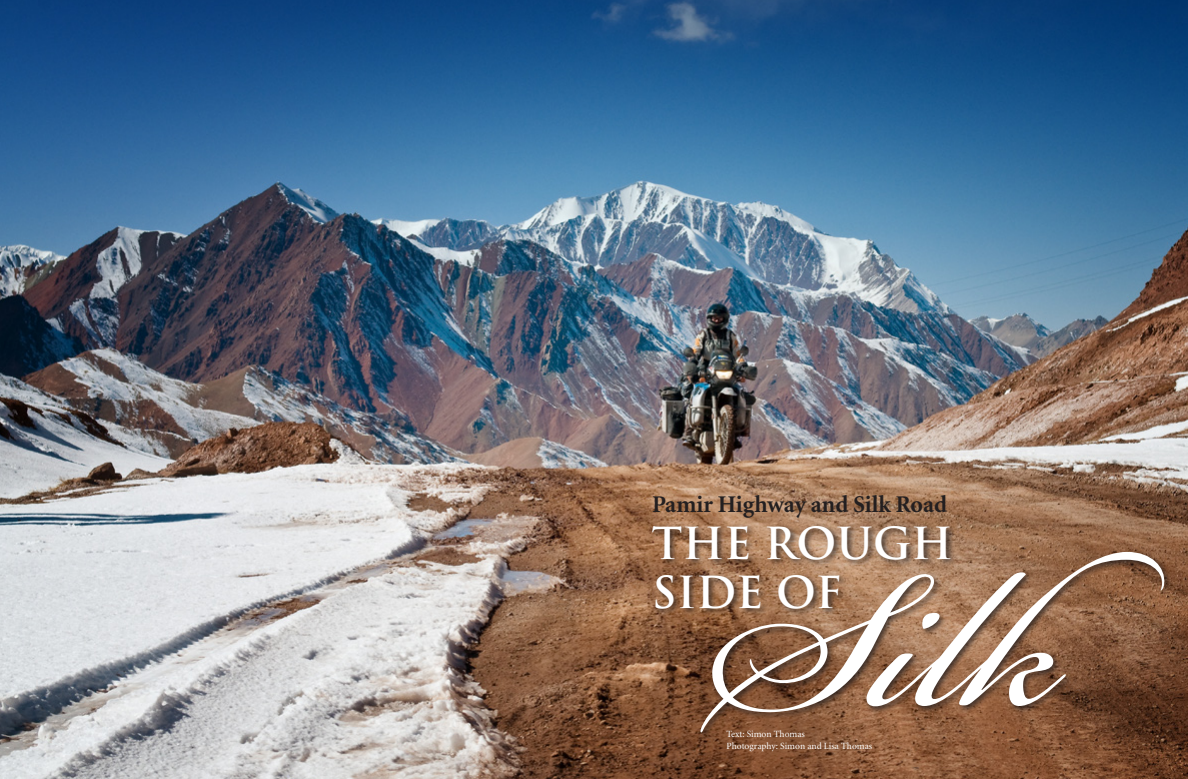
<style>
.page{position:relative;width:1188px;height:779px;background:#fff}
.page>*{position:absolute;margin:0;border:0;box-sizing:border-box;transform-origin:0 0}
.t1{font:300px "Bickham Script Pro";color:#fff}
.t2{font:700 43px/49px "Trajan";color:#fff}
.t3{font:700 24px "Minion";color:#231f20}
.t4{font:9.5px/12px "Minion";color:#fff}
</style>
<div class="page">
<img style="left:0;top:0;width:1188px;height:778px">
<div style="left:649px;top:523px;width:309px;height:93px;background:#231f20;opacity:.75"></div>
<div style="left:698px;top:549px;width:474px;height:190px;background:#231f20;opacity:.75"></div>
<h3 class="t3" style="left:652px;top:492px;width:297px">Pamir Highway and Silk Road</h3>
<h2 class="t2" style="left:652px;top:519px;width:303px">THE ROUGH<br>SIDE OF</h2>
<h1 class="t1" style="left:709px;top:425px;width:355px">Silk</h1>
<p class="t4" style="left:726px;top:727px;width:147px">Text: Simon Thomas<br>Photography: Simon and Lisa Thomas</p>
</div>
